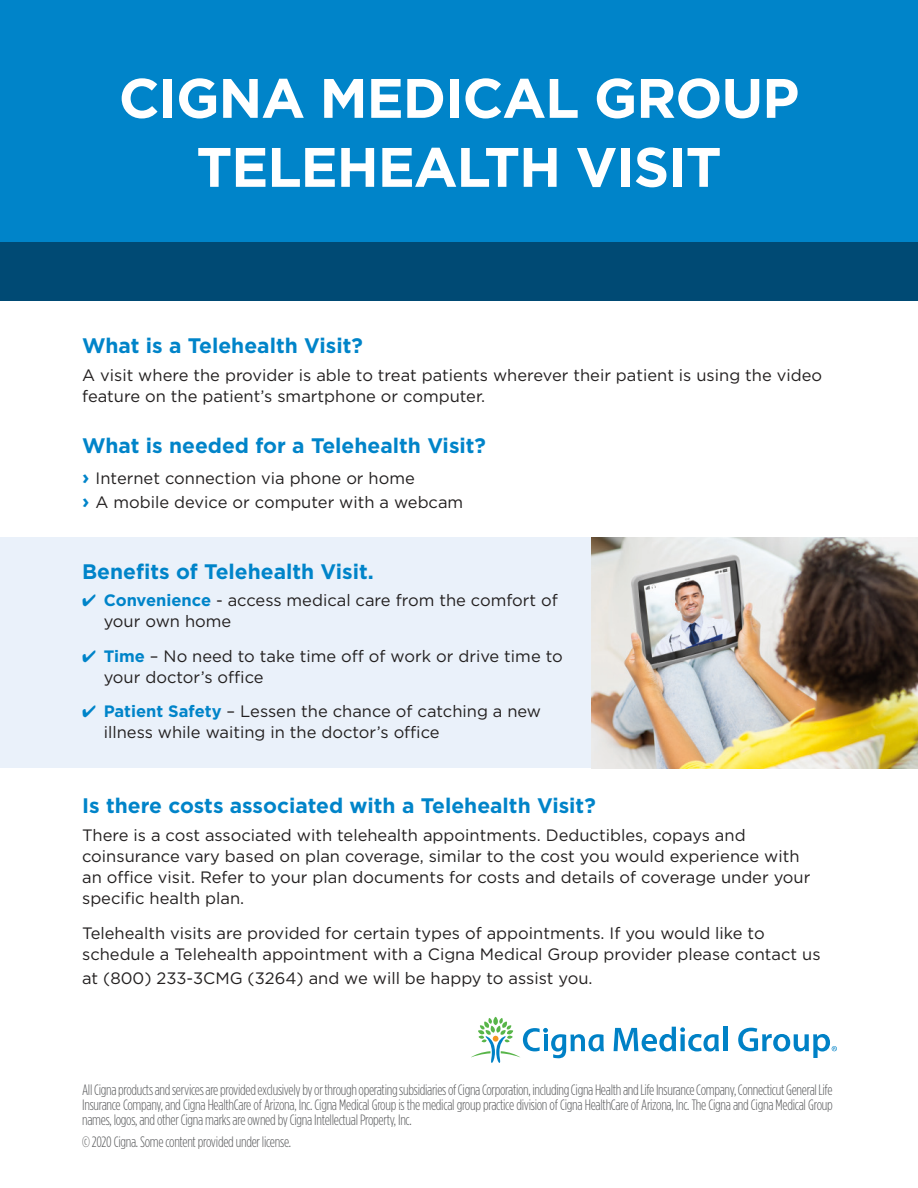
<style>
.page{position:relative;width:918px;height:1188px;background:#fff}
.page>*{position:absolute;margin:0;border:0;box-sizing:border-box;transform-origin:0 0}
.t1{font:700 55.5px/69px "Gotham";letter-spacing:-.02em;color:#fff;text-align:center}
.t2{font:700 21px "Gotham";color:#0084c9}
.t3{font:16.5px/21px "Gotham";color:#232020}
.t4{font:300 15px/15px "Gotham Condensed";letter-spacing:-.02em;color:#595a5c;text-align:justify}
.s1{font-weight:700;font-size:19.5px;color:#0084c9}
.s2{color:#0084c9}
.s3{font-weight:700;color:#0084c9}
</style>
<div class="page">
<div style="left:0;top:538px;width:918px;height:230px;background:#eaf1fa"></div>
<div style="left:0;top:0;width:918px;height:242px;background:#0084c9"></div>
<div style="left:0;top:242px;width:918px;height:58px;background:#004a74"></div>
<svg style="left:471px;top:1017px;width:248px;height:46px"></svg>
<hr style="left:723px;top:1027px;width:4px;height:24px;background:#0081c6">
<svg style="left:738px;top:1028px;width:99px;height:30px"></svg>
<img style="left:592px;top:538px;width:326px;height:230px">
<h1 class="t1" style="left:119px;top:63px;width:682px">CIGNA MEDICAL GROUP<br>TELEHEALTH VISIT</h1>
<p class="t2" style="left:82px;top:332px;width:282px">What is a Telehealth Visit?</p>
<p class="t3" style="left:82px;top:364px;width:742px">A visit where the provider is able to treat patients wherever their patient is using the video feature on the patient’s smartphone or computer.</p>
<p class="t2" style="left:82px;top:432px;width:405px">What is needed for a Telehealth Visit?</p>
<p class="t3" style="left:82px;top:466px;width:383px;line-height:24px"><span class="s1">›</span> Internet connection via phone or home<br><span class="s1">›</span> A mobile device or computer with a webcam</p>
<p class="t2" style="left:82px;top:557px;width:293px">Benefits of Telehealth Visit.</p>
<p class="t3" style="left:104px;top:590px;width:456px;text-indent:-22px"><span class="s2">✔</span> <span class="s3">Convenience</span> - access medical care from the comfort of your own home</p>
<p class="t3" style="left:104px;top:645px;width:461px;text-indent:-22px"><span class="s2">✔</span> <span class="s3">Time</span> – No need to take time off of work or drive time to your doctor’s office</p>
<p class="t3" style="left:104px;top:701px;width:439px;text-indent:-22px"><span class="s2">✔</span> <span class="s3">Patient Safety</span> – Lessen the chance of catching a new illness while waiting in the doctor’s office</p>
<p class="t2" style="left:82px;top:792px;width:515px">Is there costs associated with a Telehealth Visit?</p>
<p class="t3" style="left:82px;top:824px;width:730px">There is a cost associated with telehealth appointments. Deductibles, copays and coinsurance vary based on plan coverage, similar to the cost you would experience with an office visit. Refer to your plan documents for costs and details of coverage under your specific health plan.</p>
<p class="t3" style="left:82px;top:922px;width:740px">Telehealth visits are provided for certain types of appointments. If you would like to schedule a Telehealth appointment with a Cigna Medical Group provider please contact us</p>
<p class="t3" style="left:82px;top:967px;width:512px">at (800) 233-3CMG (3264) and we will be happy to assist you.</p>
<p class="t4" style="left:82px;top:1082px;width:752px">All Cigna products and services are provided exclusively by or through operating subsidiaries of Cigna Corporation, including Cigna Health and Life Insurance Company, Connecticut General Life Insurance Company, and Cigna HealthCare of Arizona, Inc. Cigna Medical Group is the medical group practice division of Cigna HealthCare of Arizona, Inc. The Cigna and Cigna Medical Group names, logos, and other Cigna marks are owned by Cigna Intellectual Property, Inc.</p>
<p class="t4" style="left:82px;top:1134px;width:210px">© 2020 Cigna. Some content provided under license.</p>
</div>
